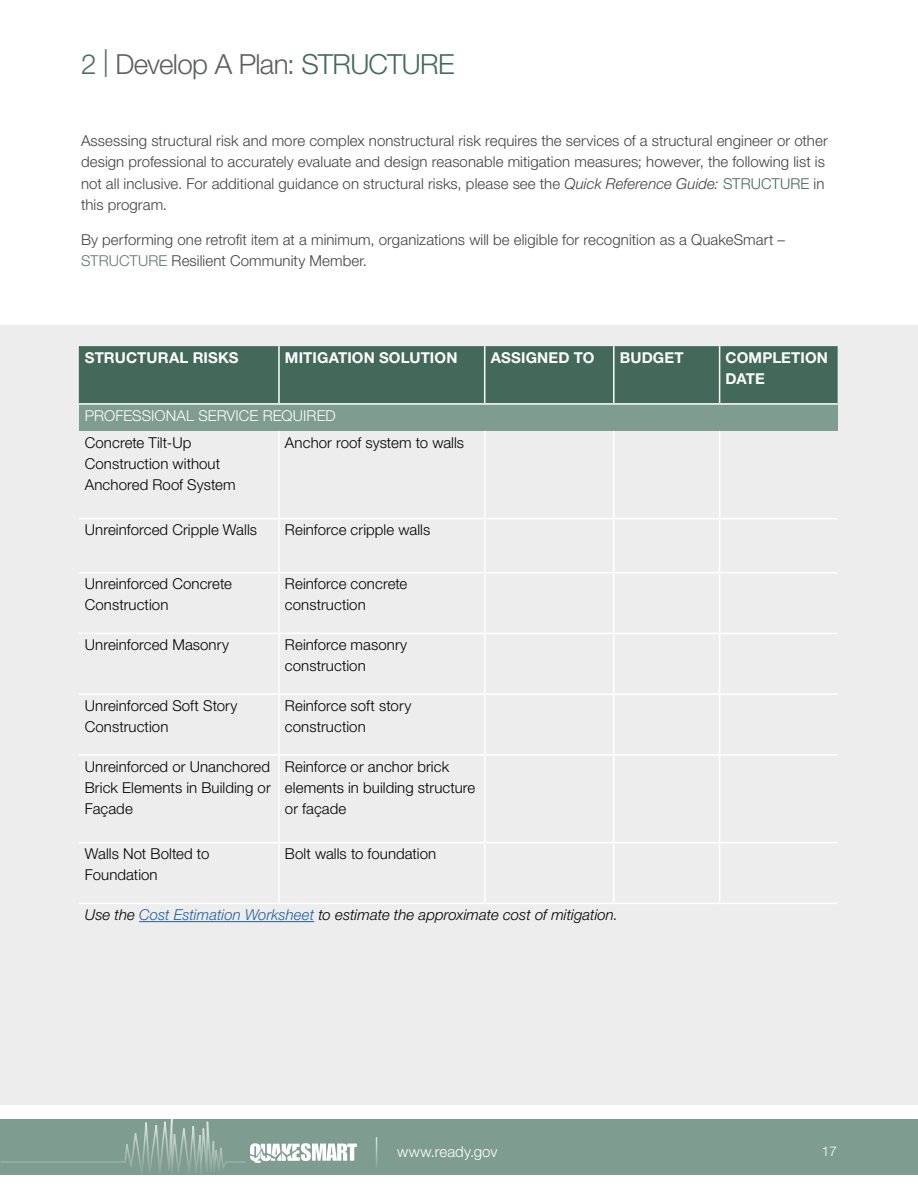
<style>
.page{position:relative;width:918px;height:1188px;background:#fff}
.page>*{position:absolute;margin:0;border:0;box-sizing:border-box;transform-origin:0 0}
.t1{font:300 27.75px "Helvetica Neue LT Std";letter-spacing:-.025em;color:#5c5e60}
.t2{font:300 15px/21px "Helvetica Neue LT Std";letter-spacing:.005em;color:#000}
.t3{font:300 15px/21px "Helvetica Neue LT Std";letter-spacing:.005em;color:#414042}
.t4{font:italic 300 15px "Helvetica Neue LT Std";letter-spacing:.005em;color:#000}
.t5{font:700 15px/21px "Helvetica Neue LT Std";letter-spacing:.01em;color:#fff}
.t6{font:300 15px "Helvetica Neue LT Std";letter-spacing:.005em;color:#fff}
.t7{font:300 13.5px "Helvetica Neue LT Std";color:#fff}
.s1{color:#4d6e61}
.s2{color:#43695b}
.s3{font-style:italic}
.s4{color:#5f7a6f}
.s5{color:#215e9e}
</style>
<div class="page">
<div style="left:0;top:1119px;width:918px;height:55px;background:#7f9c91"></div>
<svg style="left:0;top:1119px;width:357px;height:56px"></svg>
<hr style="left:376px;top:1137px;width:1px;height:32px;background:#fff">
<div style="left:0;top:325px;width:918px;height:780px;background:#ededed"></div>
<div style="left:79px;top:346px;width:759px;height:57px;background:#43695b"></div>
<div style="left:79px;top:404px;width:759px;height:27px;background:#7f9c91"></div>
<hr style="left:278px;top:346px;width:2px;height:57px;background:#fff">
<hr style="left:484px;top:346px;width:1px;height:57px;background:#fff">
<hr style="left:613px;top:346px;width:2px;height:57px;background:#fff">
<hr style="left:719px;top:346px;width:1px;height:57px;background:#fff">
<hr style="left:79px;top:403px;width:200px;height:2px;background:#fff">
<hr style="left:279px;top:403px;width:206px;height:2px;background:#fff">
<hr style="left:485px;top:403px;width:129px;height:2px;background:#fff">
<hr style="left:614px;top:403px;width:106px;height:2px;background:#fff">
<hr style="left:720px;top:403px;width:118px;height:2px;background:#fff">
<hr style="left:278px;top:431px;width:2px;height:87px;background:#fff">
<hr style="left:484px;top:431px;width:1px;height:87px;background:#fff">
<hr style="left:613px;top:431px;width:2px;height:87px;background:#fff">
<hr style="left:719px;top:431px;width:1px;height:87px;background:#fff">
<hr style="left:278px;top:519px;width:2px;height:53px;background:#fff">
<hr style="left:484px;top:519px;width:1px;height:53px;background:#fff">
<hr style="left:613px;top:519px;width:2px;height:53px;background:#fff">
<hr style="left:719px;top:519px;width:1px;height:53px;background:#fff">
<hr style="left:278px;top:573px;width:2px;height:60px;background:#fff">
<hr style="left:484px;top:573px;width:1px;height:60px;background:#fff">
<hr style="left:613px;top:573px;width:2px;height:60px;background:#fff">
<hr style="left:719px;top:573px;width:1px;height:60px;background:#fff">
<hr style="left:278px;top:634px;width:2px;height:59px;background:#fff">
<hr style="left:484px;top:634px;width:1px;height:59px;background:#fff">
<hr style="left:613px;top:634px;width:2px;height:59px;background:#fff">
<hr style="left:719px;top:634px;width:1px;height:59px;background:#fff">
<hr style="left:278px;top:695px;width:2px;height:59px;background:#fff">
<hr style="left:484px;top:695px;width:1px;height:59px;background:#fff">
<hr style="left:613px;top:695px;width:2px;height:59px;background:#fff">
<hr style="left:719px;top:695px;width:1px;height:59px;background:#fff">
<hr style="left:278px;top:756px;width:2px;height:86px;background:#fff">
<hr style="left:484px;top:756px;width:1px;height:86px;background:#fff">
<hr style="left:613px;top:756px;width:2px;height:86px;background:#fff">
<hr style="left:719px;top:756px;width:1px;height:86px;background:#fff">
<hr style="left:278px;top:843px;width:2px;height:60px;background:#fff">
<hr style="left:484px;top:843px;width:1px;height:60px;background:#fff">
<hr style="left:613px;top:843px;width:2px;height:60px;background:#fff">
<hr style="left:719px;top:843px;width:1px;height:60px;background:#fff">
<hr style="left:79px;top:903px;width:200px;height:1px;background:#fff">
<hr style="left:279px;top:903px;width:206px;height:1px;background:#fff">
<hr style="left:485px;top:903px;width:129px;height:1px;background:#fff">
<hr style="left:614px;top:903px;width:106px;height:1px;background:#fff">
<hr style="left:720px;top:903px;width:118px;height:1px;background:#fff">
<hr style="left:79px;top:518px;width:200px;height:1px;background:#fff">
<hr style="left:279px;top:518px;width:206px;height:1px;background:#fff">
<hr style="left:485px;top:518px;width:129px;height:1px;background:#fff">
<hr style="left:614px;top:518px;width:106px;height:1px;background:#fff">
<hr style="left:720px;top:518px;width:118px;height:1px;background:#fff">
<hr style="left:79px;top:572px;width:200px;height:1px;background:#fff">
<hr style="left:279px;top:572px;width:206px;height:1px;background:#fff">
<hr style="left:485px;top:572px;width:129px;height:1px;background:#fff">
<hr style="left:614px;top:572px;width:106px;height:1px;background:#fff">
<hr style="left:720px;top:572px;width:118px;height:1px;background:#fff">
<hr style="left:79px;top:633px;width:200px;height:1px;background:#fff">
<hr style="left:279px;top:633px;width:206px;height:1px;background:#fff">
<hr style="left:485px;top:633px;width:129px;height:1px;background:#fff">
<hr style="left:614px;top:633px;width:106px;height:1px;background:#fff">
<hr style="left:720px;top:633px;width:118px;height:1px;background:#fff">
<hr style="left:79px;top:693px;width:200px;height:2px;background:#fff">
<hr style="left:279px;top:693px;width:206px;height:2px;background:#fff">
<hr style="left:485px;top:693px;width:129px;height:2px;background:#fff">
<hr style="left:614px;top:693px;width:106px;height:2px;background:#fff">
<hr style="left:720px;top:693px;width:118px;height:2px;background:#fff">
<hr style="left:79px;top:754px;width:200px;height:2px;background:#fff">
<hr style="left:279px;top:754px;width:206px;height:2px;background:#fff">
<hr style="left:485px;top:754px;width:129px;height:2px;background:#fff">
<hr style="left:614px;top:754px;width:106px;height:2px;background:#fff">
<hr style="left:720px;top:754px;width:118px;height:2px;background:#fff">
<hr style="left:79px;top:842px;width:200px;height:1px;background:#fff">
<hr style="left:279px;top:842px;width:206px;height:1px;background:#fff">
<hr style="left:485px;top:842px;width:129px;height:1px;background:#fff">
<hr style="left:614px;top:842px;width:106px;height:1px;background:#fff">
<hr style="left:720px;top:842px;width:118px;height:1px;background:#fff">
<hr style="left:139px;top:921px;width:175px;height:1px;background:#215e9e">
<h3 class="t1" style="left:81px;top:47px;width:375px"><span class="s1">2 |</span> Develop A Plan: <span class="s2">STRUCTURE</span></h3>
<p class="t3" style="left:81px;top:130px;width:748px">Assessing structural risk and more complex nonstructural risk requires the services of a structural engineer or other design professional to accurately evaluate and design reasonable mitigation measures; however, the following list is</p>
<p class="t3" style="left:81px;top:173px;width:745px">not all inclusive. For additional guidance on structural risks, please see the <span class="s3">Quick Reference Guide:</span> <span class="s2">STRUCTURE</span> in this program.</p>
<p class="t3" style="left:81px;top:229px;width:706px">By performing one retrofit item at a minimum, organizations will be eligible for recognition as a QuakeSmart –<br><span class="s4">STRUCTURE</span> Resilient Community Member.</p>
<p class="t5" style="left:85px;top:347px;width:155px">STRUCTURAL RISKS</p>
<p class="t5" style="left:285px;top:347px;width:174px">MITIGATION SOLUTION</p>
<p class="t5" style="left:491px;top:347px;width:105px">ASSIGNED TO</p>
<p class="t5" style="left:620px;top:347px;width:65px">BUDGET</p>
<p class="t5" style="left:726px;top:347px;width:104px">COMPLETION<br>DATE</p>
<p class="t6" style="left:85px;top:406px;width:252px">PROFESSIONAL SERVICE REQUIRED</p>
<p class="t2" style="left:85px;top:431px;width:152px">Concrete Tilt-Up<br>Construction without<br>Anchored Roof System</p>
<p class="t2" style="left:285px;top:431px;width:181px">Anchor roof system to walls</p>
<p class="t2" style="left:85px;top:519px;width:174px">Unreinforced Cripple Walls</p>
<p class="t2" style="left:285px;top:519px;width:147px">Reinforce cripple walls</p>
<p class="t2" style="left:85px;top:573px;width:149px">Unreinforced Concrete<br>Construction</p>
<p class="t2" style="left:285px;top:573px;width:124px">Reinforce concrete construction</p>
<p class="t2" style="left:85px;top:634px;width:146px">Unreinforced Masonry</p>
<p class="t2" style="left:285px;top:634px;width:124px">Reinforce masonry construction</p>
<p class="t2" style="left:85px;top:695px;width:154px">Unreinforced Soft Story<br>Construction</p>
<p class="t2" style="left:285px;top:695px;width:128px">Reinforce soft story construction</p>
<p class="t2" style="left:85px;top:755px;width:187px;text-align:justify">Unreinforced or Unanchored Brick Elements in Building or Façade</p>
<p class="t2" style="left:285px;top:755px;width:192px">Reinforce or anchor brick elements in building structure or façade</p>
<p class="t2" style="left:85px;top:843px;width:126px">Walls Not Bolted to<br>Foundation</p>
<p class="t2" style="left:285px;top:843px;width:153px">Bolt walls to foundation</p>
<p class="t4" style="left:85px;top:906px;width:535px">Use the <span class="s5">Cost Estimation Worksheet</span> to estimate the approximate cost of mitigation.</p>
<p class="t6" style="left:397px;top:1142px;width:102px">www.ready.gov</p>
<p class="t7" style="left:822px;top:1143px;width:17px">17</p>
</div>
